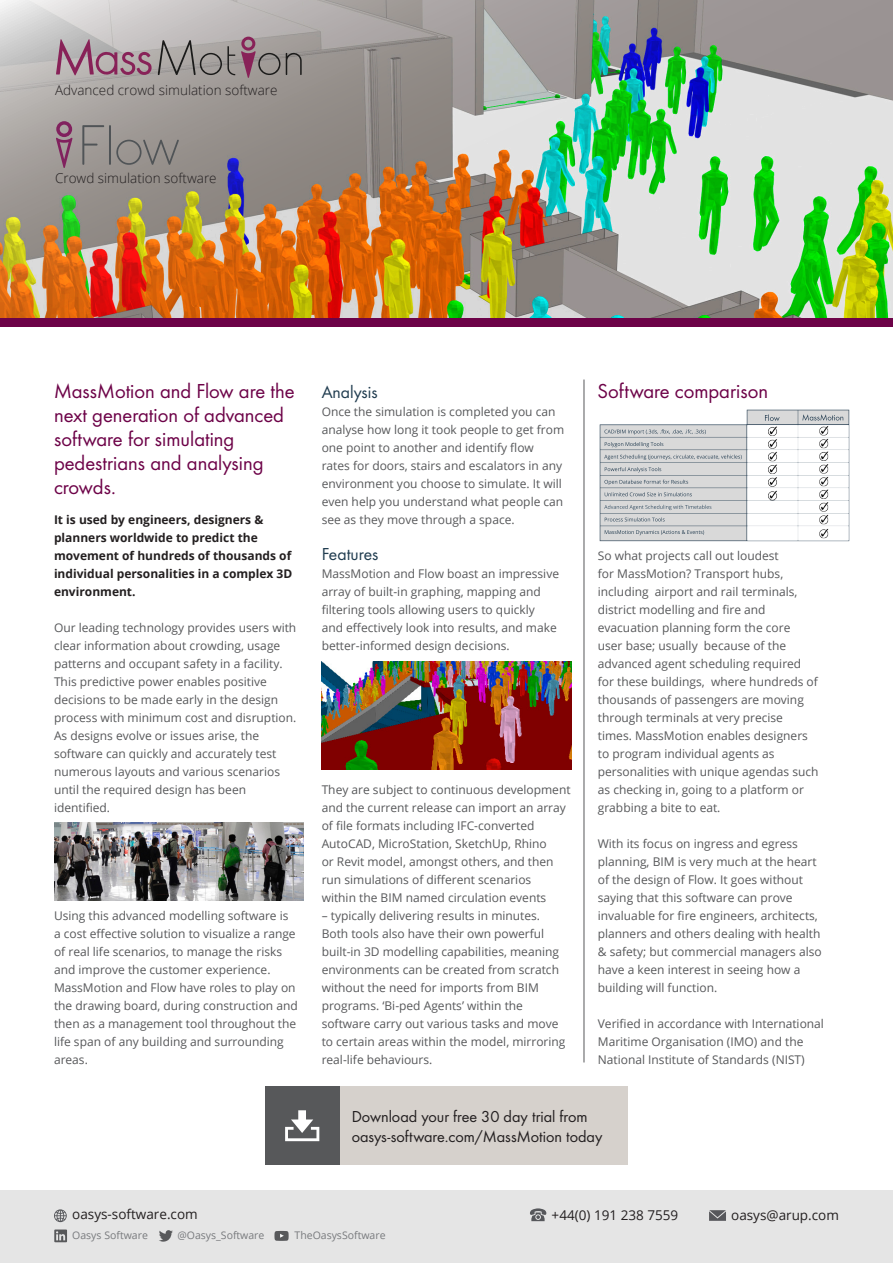
<style>
.page{position:relative;width:893px;height:1263px;background:#fff}
.page>*{position:absolute;margin:0;border:0;box-sizing:border-box;transform-origin:0 0}
.t1{font:21px/24px "Futura Boo";color:#6d0348}
.t2{font:18px "Futura Boo";color:#213d50}
.t3{font:16.5px/19.8px "Futura Boo";color:#231f20}
.t4{font:300 13.5px "Open Sans";color:#231f20}
.t5{font:13.5px "Open Sans";color:#231f20}
.t6{font:12px/18px "Open Sans";color:#57585a}
.t7{font:700 12px/18px "Open Sans";color:#231f20}
.t8{font:10.5px "Open Sans";color:#787a7d}
.s1{font-family:"Futura Boo";font-size:18px;color:#fff}
</style>
<div class="page">
<img style="left:0;top:0;width:893px;height:318px">
<div style="left:0;top:318px;width:893px;height:8px;background:#6d0348"></div>
<svg style="left:56px;top:39px;width:96px;height:36px;background:#ac8e9c"></svg>
<svg style="left:241px;top:37px;width:39px;height:41px;background:#947d85"></svg>
<svg style="left:286px;top:52px;width:16px;height:23px"></svg>
<svg style="left:158px;top:40px;width:77px;height:35px;background:#969290"></svg>
<img style="left:322px;top:661px;width:249px;height:109px">
<hr style="left:584px;top:379px;width:1px;height:683px;background:#57585a">
<div style="left:339px;top:1086px;width:289px;height:79px;background:#d6d1cc"></div>
<div style="left:265px;top:1086px;width:74px;height:79px;background:#57585a"></div>
<svg style="left:285px;top:1110px;width:34px;height:31px"></svg>
<img style="left:54px;top:823px;width:250px;height:77px">
<svg style="left:56px;top:121px;width:16px;height:47px"></svg>
<svg style="left:82px;top:125px;width:22px;height:40px"></svg>
<hr style="left:109px;top:125px;width:2px;height:40px;background:#505457">
<svg style="left:116px;top:140px;width:63px;height:25px;background:#8b8784"></svg>
<img style="left:599px;top:409px;width:251px;height:133px">
<div style="left:0;top:1190px;width:893px;height:73px;background:#e5e5e5"></div>
<svg style="left:530px;top:1208px;width:17px;height:13px"></svg>
<svg style="left:709px;top:1210px;width:17px;height:11px"></svg>
<svg style="left:54px;top:1209px;width:13px;height:13px"></svg>
<svg style="left:54px;top:1229px;width:13px;height:13px"></svg>
<svg style="left:159px;top:1230px;width:14px;height:11px"></svg>
<svg style="left:274px;top:1231px;width:15px;height:10px"></svg>
<p class="t4" style="left:55px;top:81px;width:224px">Advanced crowd simulation software</p>
<p class="t4" style="left:55px;top:168px;width:163px">Crowd simulation software</p>
<h1 class="t1" style="left:54px;top:379px;width:242px">MassMotion and Flow are the next generation of advanced software for simulating pedestrians and analysing crowds.</h1>
<p class="t7" style="left:54px;top:511px;width:240px">It is used by engineers, designers &amp; planners worldwide to predict the movement of hundreds of thousands of individual personalities in a complex 3D environment.</p>
<p class="t6" style="left:54px;top:619px;width:244px">Our leading technology provides users with clear information about crowding, usage patterns and occupant safety in a facility.<br>This predictive power enables positive decisions to be made early in the design process with minimum cost and disruption.<br>As designs evolve or issues arise, the software can quickly and accurately test numerous layouts and various scenarios until the required design has been identified.</p>
<p class="t6" style="left:54px;top:907px;width:245px">Using this advanced modelling software is a cost effective solution to visualize a range of real life scenarios, to manage the risks and improve the customer experience.<br>MassMotion and Flow have roles to play on the drawing board, during construction and then as a management tool throughout the life span of any building and surrounding areas.</p>
<h2 class="t2" style="left:322px;top:382px;width:58px">Analysis</h2>
<p class="t6" style="left:322px;top:403px;width:244px">Once the simulation is completed you can analyse how long it took people to get from one point to another and identify flow rates for doors, stairs and escalators in any environment you choose to simulate. It will even help you understand what people can see as they move through a space.</p>
<h2 class="t2" style="left:322px;top:544px;width:58px">Features</h2>
<p class="t6" style="left:322px;top:565px;width:239px">MassMotion and Flow boast an impressive array of built-in graphing, mapping and filtering tools allowing users to quickly and effectively look into results, and make better-informed design decisions.</p>
<p class="t6" style="left:322px;top:781px;width:250px">They are subject to continuous development and the current release can import an array of file formats including IFC-converted AutoCAD, MicroStation, SketchUp, Rhino<br>or Revit model, amongst others, and then run simulations of different scenarios<br>within the BIM named circulation events</p>
<p class="t6" style="left:322px;top:907px;width:245px">– typically delivering results in minutes.<br>Both tools also have their own powerful built-in 3D modelling capabilities, meaning environments can be created from scratch without the need for imports from BIM programs. ‘Bi-ped Agents’ within the software carry out various tasks and move to certain areas within the model, mirroring real-life behaviours.<span class="s1">tio</span></p>
<h1 class="t1" style="left:598px;top:379px;width:172px">Software comparison</h1>
<p class="t6" style="left:598px;top:547px;width:222px">So what projects call out loudest<br>for MassMotion? Transport hubs, including airport and rail terminals, district modelling and fire and evacuation planning form the core<br>user base; usually because of the advanced agent scheduling required for these buildings, where hundreds of thousands of passengers are moving through terminals at very precise times. MassMotion enables designers to program individual agents as personalities with unique agendas such as checking in, going to a platform or grabbing a bite to eat.</p>
<p class="t6" style="left:598px;top:835px;width:225px">With its focus on ingress and egress planning, BIM is very much at the heart of the design of Flow. It goes without saying that this software can prove invaluable for fire engineers, architects, planners and others dealing with health &amp; safety; but commercial managers also have a keen interest in seeing how a building will function.</p>
<p class="t6" style="left:598px;top:1015px;width:228px">Verified in accordance with International<br>Maritime Organisation (IMO) and the<br>National Institute of Standards (NIST)</p>
<h3 class="t3" style="left:352px;top:1106px;width:252px">Download your free 30 day trial from oasys-software.com/MassMotion today</h3>
<p class="t5" style="left:72px;top:1205px;width:127px">oasys-software.com</p>
<p class="t5" style="left:552px;top:1206px;width:128px">+44(0) 191 238 7559</p>
<p class="t5" style="left:731px;top:1205px;width:109px">oasys@arup.com</p>
<p class="t8" style="left:72px;top:1228px;width:77px">Oasys Software</p>
<p class="t8" style="left:177px;top:1228px;width:89px">@Oasys_Software</p>
<p class="t8" style="left:295px;top:1228px;width:93px">TheOasysSoftware</p>
</div>
